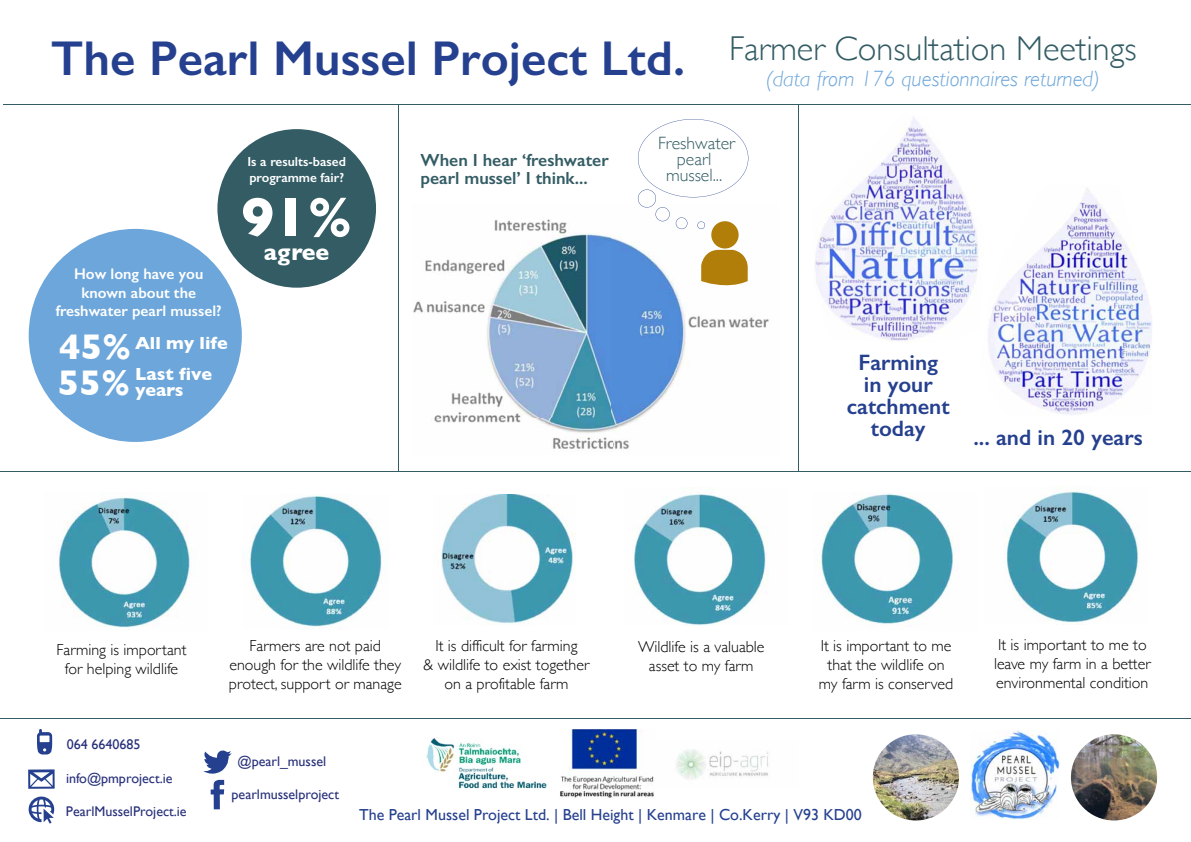
<style>
.page{position:relative;width:1191px;height:842px;background:#fff}
.page>*{position:absolute;margin:0;border:0;box-sizing:border-box;transform-origin:0 0}
.t1{font:700 55.8px "Gill Sans";color:#fff}
.t2{font:300 34.4px "Gill Sans";color:#335c64}
.t3{font:700 23px "Gill Sans";letter-spacing:.005em;color:#fff}
.t4{font:600 22.4px/22px "Gill Sans";color:#25408f;text-align:center}
.t5{font:italic 300 22.1px "Gill Sans";color:#6ca6da}
.t6{font:700 17.9px/30.6px "Gill Sans";color:#fff}
.t7{font:300 17.8px/16.2px "Gill Sans";color:#335c64;text-align:center}
.t8{font:600 17.6px/17.3px "Gill Sans";color:#335c64}
.t9{font:16px "Gill Sans";color:#25408f}
.t10{font:300 15.9px/19.1px "Gill Sans";color:#000;text-align:center}
.t11{font:600 15.4px/18.5px "Gill Sans";color:#fff;text-align:center}
.t12{font:14px "Gill Sans";color:#27307a}
.t13{font:600 13.2px/15.9px "Gill Sans";color:#fff}
.s1{font-weight:600;font-size:49.1px;color:#25408f}
.s2{font-size:36.4px}
</style>
<div class="page">
<img style="left:988px;top:189px;width:164px;height:226px">
<img style="left:58px;top:496px;width:134px;height:132px">
<img style="left:1005px;top:486px;width:134px;height:137px">
<img style="left:821px;top:493px;width:135px;height:131px">
<img style="left:634px;top:488px;width:134px;height:137px">
<img style="left:441px;top:495px;width:134px;height:130px">
<img style="left:243px;top:495px;width:141px;height:134px">
<img style="left:413px;top:219px;width:356px;height:230px">
<img style="left:426px;top:738px;width:121px;height:51px">
<img style="left:676px;top:749px;width:93px;height:30px">
<img style="left:560px;top:729px;width:94px;height:69px">
<img style="left:1070px;top:734px;width:87px;height:86px;border-radius:50%">
<img style="left:872px;top:734px;width:87px;height:86px;border-radius:50%">
<svg style="left:638px;top:119px;width:110px;height:110px"></svg>
<img style="left:814px;top:117px;width:164px;height:224px">
<img style="left:970px;top:731px;width:89px;height:88px">
<svg style="left:203px;top:750px;width:29px;height:59px"></svg>
<svg style="left:37px;top:729px;width:15px;height:25px"></svg>
<svg style="left:28px;top:769px;width:27px;height:20px"></svg>
<svg style="left:29px;top:797px;width:25px;height:27px"></svg>
<div style="left:29px;top:229px;width:213px;height:213px;background:#6ca6da;border-radius:50%"></div>
<div style="left:217px;top:129px;width:159px;height:159px;background:#335c64;border-radius:50%"></div>
<hr style="left:0;top:718px;width:1191px;height:1px;background:#335c64">
<hr style="left:0;top:471px;width:1190px;height:1px;background:#335c64">
<hr style="left:3px;top:104px;width:1188px;height:1px;background:#335c64">
<hr style="left:798px;top:104px;width:1px;height:367px;background:#335c64">
<hr style="left:398px;top:105px;width:1px;height:367px;background:#335c64">
<div style="left:711px;top:221px;width:27px;height:28px;background:#b07e09;border-radius:50%"></div>
<svg style="left:701px;top:250px;width:46px;height:40px"></svg>
<h2 class="t2" style="left:51px;top:22px;width:1087px"><span class="s1">The Pearl Mussel Project Ltd.</span> Farmer Consultation Meetings</h2>
<h3 class="t5" style="left:766px;top:66px;width:335px">(data from 176 questionnaires returned)</h3>
<p class="t11" style="left:56px;top:265px;width:167px">How long have you known about the freshwater pearl mussel?</p>
<p class="t6" style="left:58px;top:327px;width:172px"><span class="s2">45%</span> All my life<br><span class="s2">55%</span> Last five</p>
<p class="t6" style="left:135px;top:374px;width:50px">years</p>
<p class="t13" style="left:247px;top:154px;width:100px">Is a results-based programme fair?</p>
<h1 class="t1" style="left:241px;top:173px;width:113px">91%</h1>
<h3 class="t3" style="left:264px;top:234px;width:67px">agree</h3>
<p class="t8" style="left:420px;top:152px;width:190px">When I hear ‘freshwater pearl mussel’ I think...</p>
<p class="t7" style="left:658px;top:134px;width:79px">Freshwater pearl mussel...</p>
<h3 class="t4" style="left:847px;top:351px;width:104px">Farming in your catchment today</h3>
<h3 class="t4" style="left:973px;top:427px;width:171px">... and in 20 years</h3>
<p class="t10" style="left:57px;top:639px;width:131px">Farming is important for helping wildlife</p>
<p class="t12" style="left:67px;top:736px;width:75px">064 6640685</p>
<p class="t12" style="left:66px;top:770px;width:108px">info@pmproject.ie</p>
<p class="t12" style="left:66px;top:803px;width:122px">PearlMusselProject.ie</p>
<p class="t10" style="left:229px;top:635px;width:174px">Farmers are not paid enough for the wildlife they protect, support or manage</p>
<p class="t10" style="left:423px;top:635px;width:167px">It is difficult for farming<br>&amp; wildlife to exist together on a profitable farm</p>
<p class="t10" style="left:638px;top:637px;width:128px">Wildlife is a valuable asset to my farm</p>
<p class="t10" style="left:819px;top:635px;width:136px">It is important to me that the wildlife on my farm is conserved</p>
<p class="t10" style="left:994px;top:634px;width:158px;text-align:left">It is important to me to leave my farm in a better environmental condition</p>
<p class="t12" style="left:237px;top:753px;width:90px">@pearl_mussel</p>
<p class="t12" style="left:232px;top:786px;width:109px">pearlmusselproject</p>
<p class="t9" style="left:359px;top:806px;width:504px">The Pearl Mussel Project Ltd. | Bell Height | Kenmare | Co.Kerry | V93 KD00</p>
</div>
